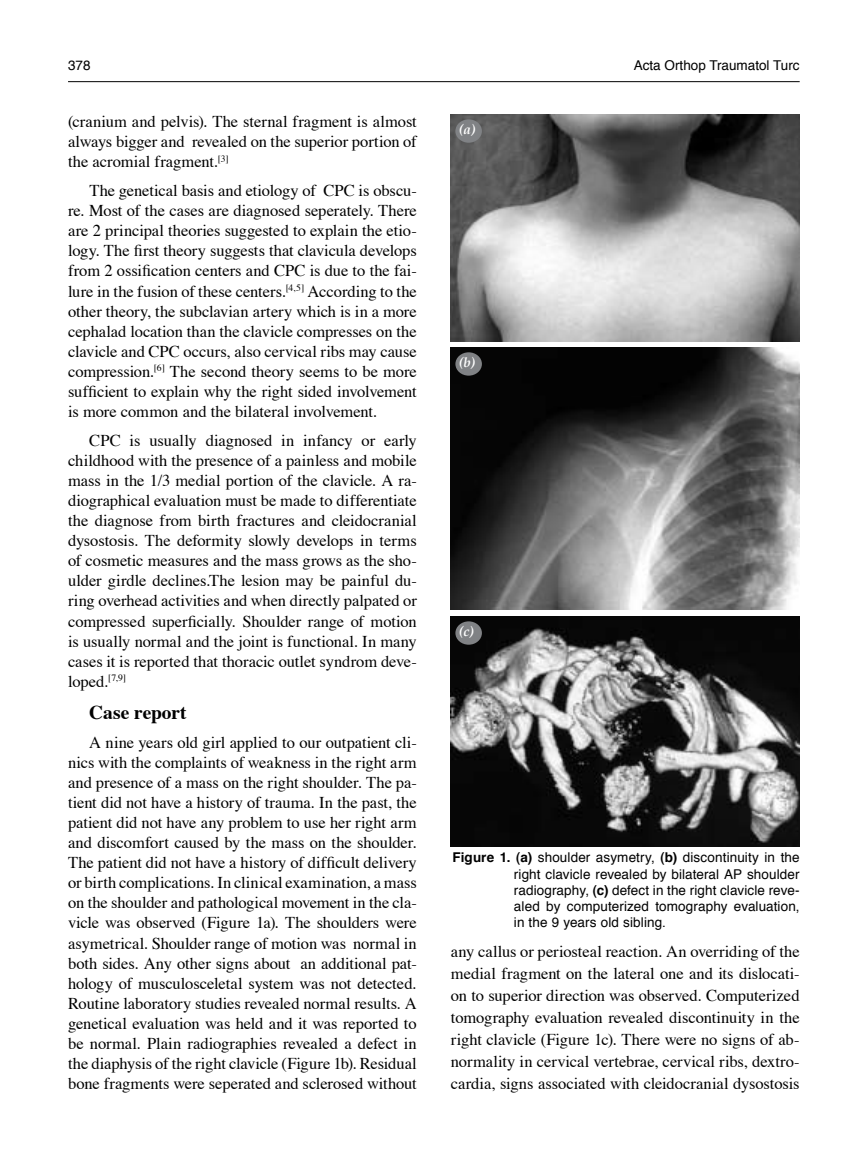
<style>
.page{position:relative;width:855px;height:1153px;background:#fff}
.page>*{position:absolute;margin:0;border:0;box-sizing:border-box;transform-origin:0 0}
.t1{font:700 19.5px "Times";letter-spacing:-.005em;color:#000}
.t2{font:16.5px/20.1px "Times";letter-spacing:-.005em;color:#000;text-align:justify}
.t3{font:13.5px/16.2px "Helvetica";color:#000;text-align:justify}
.t4{font:italic 700 13.5px "Palatino";color:#fff}
.s1{font-weight:700}
</style>
<div class="page">
<hr style="left:68px;top:81px;width:731px;height:1px;background:#000">
<img style="left:451px;top:115px;width:349px;height:227px">
<img style="left:451px;top:348px;width:349px;height:261px">
<img style="left:451px;top:616px;width:349px;height:230px">
<div style="left:455px;top:119px;width:27px;height:24px;background:#808285;border-radius:50%"></div>
<div style="left:455px;top:352px;width:27px;height:23px;background:#808285;border-radius:50%"></div>
<div style="left:455px;top:621px;width:27px;height:23px;background:#808285;border-radius:50%"></div>
<p class="t3" style="left:68px;top:57px;width:24px">378</p>
<p class="t3" style="left:634px;top:57px;width:167px">Acta Orthop Traumatol Turc</p>
<p class="t2" style="left:68px;top:110px;width:350px">(cranium and pelvis). The sternal fragment is almost always bigger and revealed on the superior portion of the acromial fragment.<sup>[3]</sup></p>
<p class="t2" style="left:68px;top:179px;width:350px;text-indent:21px">The genetical basis and etiology of CPC is obscu&shy;re. Most of the cases are diagnosed seperately. There are 2 principal theories suggested to explain the etio&shy;logy. The first theory suggests that clavicula develops from 2 ossification centers and CPC is due to the fai&shy;lure in the fusion of these centers.<sup>[4,5]</sup> According to the other theory, the subclavian artery which is in a more cephalad location than the clavicle compresses on the clavicle and CPC occurs, also cervical ribs may cause compression.<sup>[6]</sup> The second theory seems to be more sufficient to explain why the right sided involvement is more common and the bilateral involvement.</p>
<p class="t2" style="left:68px;top:428px;width:350px;text-indent:21px">CPC is usually diagnosed in infancy or early childhood with the presence of a painless and mobile mass in the 1/3 medial portion of the clavicle. A ra&shy;diographical evaluation must be made to differentiate the diagnose from birth fractures and cleidocranial dysostosis. The deformity slowly develops in terms of cosmetic measures and the mass grows as the sho&shy;ulder girdle declines.The lesion may be painful du&shy;ring overhead activities and when directly palpated or compressed superficially. Shoulder range of motion is usually normal and the joint is functional. In many cases it is reported that thoracic outlet syndrom deve&shy;loped.<sup>[7,9]</sup></p>
<p class="t1" style="left:89px;top:693px;width:99px">Case report</p>
<p class="t2" style="left:68px;top:730px;width:350px;text-indent:21px">A nine years old girl applied to our outpatient cli&shy;nics with the complaints of weakness in the right arm and presence of a mass on the right shoulder. The pa&shy;tient did not have a history of trauma. In the past, the patient did not have any problem to use her right arm and discomfort caused by the mass on the shoulder.<br>The patient did not have a history of difficult delivery or birth complications. In clinical examination, a mass on the shoulder and pathological movement in the cla&shy;vicle was observed (Figure 1a). The shoulders were asymetrical. Shoulder range of motion was normal in both sides. Any other signs about an additional pat&shy;hology of musculosceletal system was not detected.<br>Routine laboratory studies revealed normal results. A genetical evaluation was held and it was reported to be normal. Plain radiographies revealed a defect in the diaphysis of the right clavicle (Figure 1b). Residual bone fragments were seperated and sclerosed without</p>
<p class="t4" style="left:459px;top:122px;width:18px">(a)</p>
<p class="t4" style="left:459px;top:355px;width:17px">(b)</p>
<p class="t4" style="left:459px;top:623px;width:16px">(c)</p>
<p class="t3" style="left:514px;top:849px;width:287px;text-indent:-62px"><span class="s1">Figure 1. (a)</span> shoulder asymetry, <span class="s1">(b)</span> discontinuity in the right clavicle revealed by bilateral AP shoulder radiography, <span class="s1">(c)</span> defect in the right clavicle reve&shy;aled by computerized tomography evaluation, in the 9 years old sibling.</p>
<p class="t2" style="left:451px;top:939px;width:350px;line-height:21.9px">any callus or periosteal reaction. An overriding of the medial fragment on the lateral one and its dislocati&shy;on to superior direction was observed. Computerized tomography evaluation revealed discontinuity in the right clavicle (Figure 1c). There were no signs of ab&shy;normality in cervical vertebrae, cervical ribs, dextro&shy;cardia, signs associated with cleidocranial dysostosis</p>
</div>
